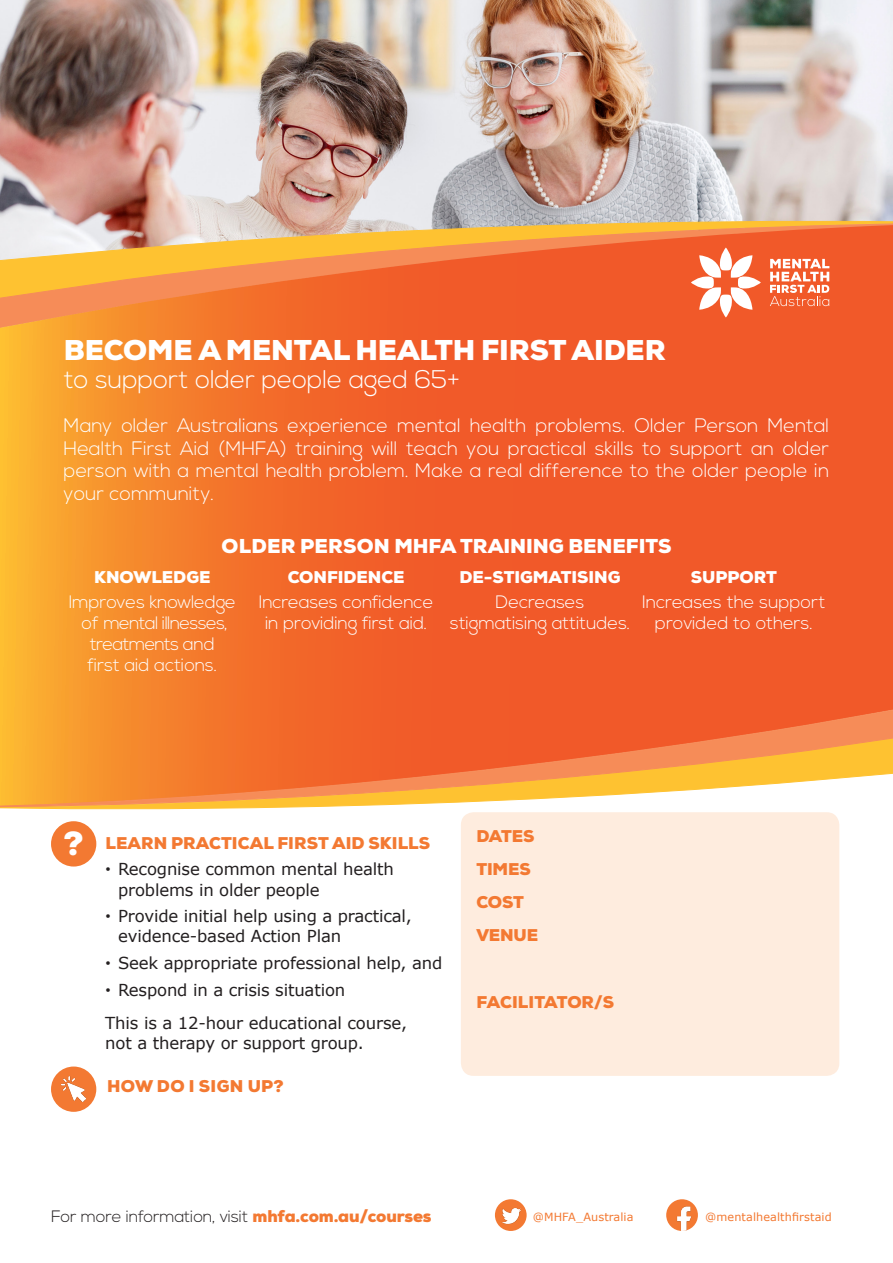
<style>
.page{position:relative;width:893px;height:1263px;background:#fff}
.page>*{position:absolute;margin:0;border:0;box-sizing:border-box;transform-origin:0 0}
.t1{font:900 32.55px "Nexa";color:#fff}
.t2{font:900 27.75px "Nexa";letter-spacing:-.005em;color:#fff}
.t3{font:300 25.5px "Nexa";letter-spacing:-.01em;color:#fff}
.t4{font:300 19.5px/22.5px "Nexa";color:#fff;text-align:justify}
.t5{font:900 19.5px "Nexa";letter-spacing:-.005em;color:#fff}
.t6{font:300 18px/21px "Nexa";letter-spacing:-.01em;color:#fff;text-align:center}
.t7{font:16.5px/20.2px "Verdana";letter-spacing:-.01em;color:#231f20}
.t8{font:900 16.5px/33.2px "Nexa";letter-spacing:.005em;color:#f37932}
.t9{font:300 16.5px "Nexa";letter-spacing:-.01em;color:#231f20}
.t10{font:900 16.5px "Nexa";letter-spacing:-.005em;color:#fff}
.t11{font:11.25px "Verdana";letter-spacing:.01em;color:#f37932}
.s1{font-family:"Helvetica"}
.s2{font-weight:900;color:#f37932}
</style>
<div class="page">
<img style="left:0;top:0;width:893px;height:216px">
<svg style="left:0;top:216px;width:893px;height:6px;background:#cec0ba"></svg>
<svg style="left:0;top:222px;width:893px;height:3px;background:#ddbd8f"></svg>
<svg style="left:0;top:808px;width:833px;height:6px"></svg>
<svg style="left:0;top:225px;width:893px;height:472px;background:#f26f2f"></svg>
<svg style="left:0;top:697px;width:893px;height:111px;background:#f68c43"></svg>
<svg style="left:691px;top:247px;width:70px;height:70px"></svg>
<svg style="left:770px;top:259px;width:59px;height:47px"></svg>
<div style="left:461px;top:812px;width:378px;height:264px;background:#feecde;border-radius:13px"></div>
<div style="left:51px;top:821px;width:45px;height:45px;background:#f37932;border-radius:50%"></div>
<div style="left:51px;top:1066px;width:45px;height:46px;background:#f37932;border-radius:50%"></div>
<img style="left:61px;top:1077px;width:25px;height:24px">
<svg style="left:666px;top:1199px;width:32px;height:32px"></svg>
<img style="left:667px;top:1203px;width:29px;height:28px">
<svg style="left:495px;top:1199px;width:32px;height:32px"></svg>
<img style="left:498px;top:1203px;width:25px;height:24px">
<h2 class="t2" style="left:64px;top:331px;width:603px">BECOME A MENTAL HEALTH FIRST AIDER</h2>
<h3 class="t3" style="left:64px;top:365px;width:398px">to support older people aged 65+</h3>
<p class="t4" style="left:64px;top:415px;width:767px">Many older Australians experience mental health problems. Older Person Mental Health First Aid (MHFA) training will teach you practical skills to support an older person with a mental health problem. Make a real difference to the older people in your community.</p>
<p class="t5" style="left:222px;top:533px;width:451px">OLDER PERSON MHFA TRAINING BENEFITS</p>
<p class="t10" style="left:94px;top:566px;width:118px">KNOWLEDGE</p>
<p class="t6" style="left:69px;top:592px;width:169px">Improves knowledge of mental illnesses, treatments and<br>first aid actions.</p>
<p class="t10" style="left:288px;top:566px;width:119px">CONFIDENCE</p>
<p class="t6" style="left:259px;top:592px;width:176px">Increases confidence in providing first aid.</p>
<p class="t10" style="left:460px;top:566px;width:162px">DE-STIGMATISING</p>
<p class="t6" style="left:450px;top:592px;width:182px">Decreases stigmatising attitudes.</p>
<p class="t10" style="left:691px;top:566px;width:88px">SUPPORT</p>
<p class="t6" style="left:642px;top:592px;width:185px">Increases the support provided to others.</p>
<h1 class="t1" style="left:64px;top:822px;width:22px">?</h1>
<p class="t8" style="left:105px;top:826px;width:326px">LEARN PRACTICAL FIRST AID SKILLS</p>
<p class="t7" style="left:118px;top:859px;width:277px;text-indent:-13px"><span class="s1">•</span> Recognise common mental health problems in older people</p>
<p class="t7" style="left:118px;top:905px;width:295px;text-indent:-13px"><span class="s1">•</span> Provide initial help using a practical, evidence-based Action Plan</p>
<p class="t7" style="left:105px;top:952px;width:339px"><span class="s1">•</span> Seek appropriate professional help, and</p>
<p class="t7" style="left:105px;top:973px;width:303px;line-height:33px"><span class="s1">•</span> Respond in a crisis situation<br>This is a 12-hour educational course,</p>
<p class="t7" style="left:105px;top:1032px;width:260px">not a therapy or support group.</p>
<p class="t8" style="left:107px;top:1069px;width:178px">HOW DO I SIGN UP?</p>
<p class="t8" style="left:476px;top:819px;width:63px">DATES<br>TIMES<br>COST<br>VENUE</p>
<p class="t8" style="left:476px;top:985px;width:139px">FACILITATOR/S</p>
<p class="t9" style="left:51px;top:1207px;width:382px">For more information, visit <span class="s2">mhfa.com.au/courses</span></p>
<p class="t11" style="left:533px;top:1210px;width:102px">@MHFA_Australia</p>
<p class="t11" style="left:705px;top:1210px;width:128px">@mentalhealthfirstaid</p>
</div>
